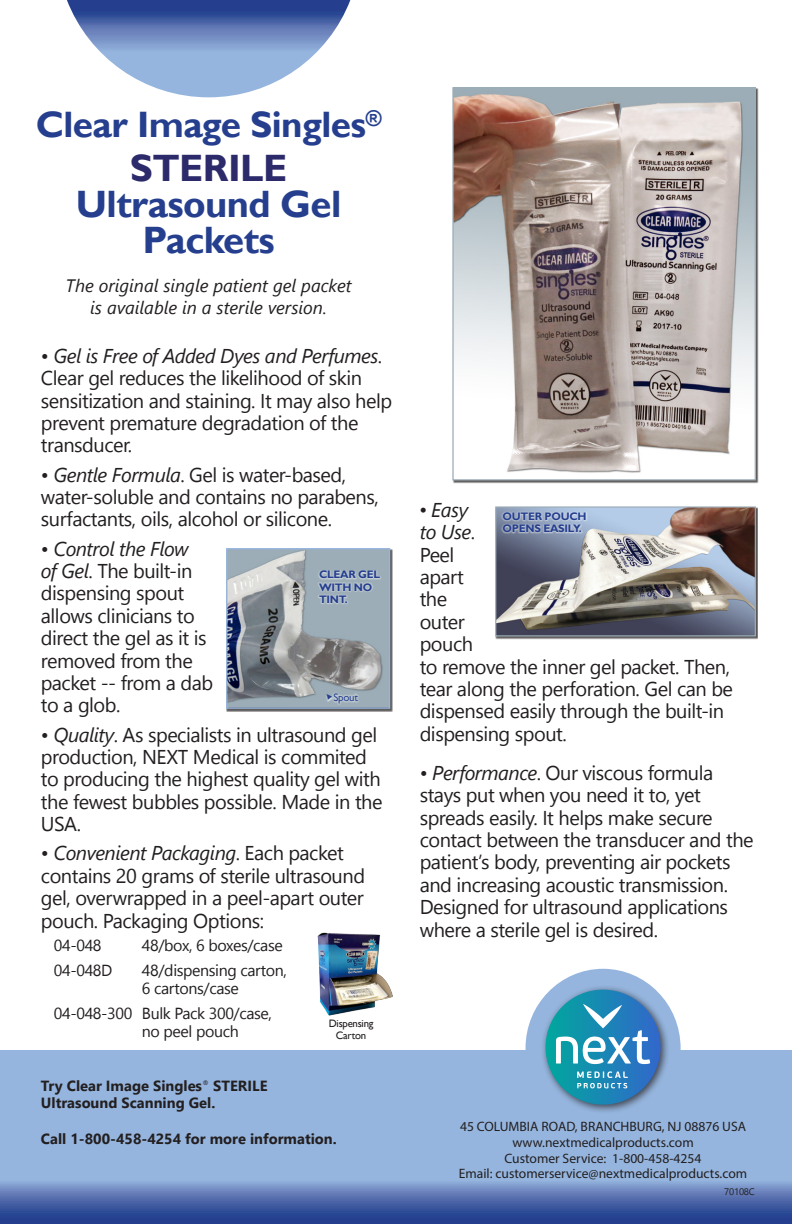
<style>
.page{position:relative;width:792px;height:1224px;background:#fff}
.page>*{position:absolute;margin:0;border:0;box-sizing:border-box;transform-origin:0 0}
.t1{font:700 38.2px "Gill Sans";letter-spacing:-.015em;color:#253f8e}
.t2{font:700 38.2px "Gill Sans";letter-spacing:-.015em;color:#2c2a6a}
.t3{font:700 36.8px "Gill Sans";letter-spacing:-.015em;color:#253f8e}
.t4{font:20px/22.4px "Segoe UI";letter-spacing:-.025em;color:#231f20}
.t5{font:italic 18px "Segoe UI";color:#231f20}
.t6{font:16px "Segoe UI";letter-spacing:-.025em;color:#231f20}
.t7{font:700 14.8px "Segoe UI";color:#231f20}
.t8{font:13.6px "Myriad Pro";color:#231f20}
.t9{font:700 10.8px/12.2px "Gill Sans";letter-spacing:-.025em;color:#253f8e}
.t10{font:10.8px/12px "Gill Sans";letter-spacing:-.025em;color:#231f20;text-align:center}
.t11{font:10.8px "Gill Sans";letter-spacing:-.025em;color:#253f8e}
.t12{font:9.6px "Segoe UI";letter-spacing:-.02em;color:#231f20}
.s1{font-style:italic}
.s2{font-family:"Gill Sans"}
</style>
<div class="page">
<div style="left:526px;top:969px;width:155px;height:158px;background:#95b5de;border-radius:50%"></div>
<svg style="left:67px;top:0;width:283px;height:97px"></svg>
<svg style="left:0;top:1050px;width:792px;height:174px;background:#82a0d0"></svg>
<img style="left:454px;top:89px;width:300px;height:384px">
<div style="left:452px;top:87px;width:304px;height:394px;border:1px solid #9badb7"></div>
<div style="left:495px;top:507px;width:263px;height:133px;background:#231f20;opacity:.75"></div>
<img style="left:497px;top:508px;width:257px;height:126px">
<div style="left:495px;top:506px;width:261px;height:130px;border:1px solid #9badb7"></div>
<svg style="left:501px;top:511px;width:87px;height:23px;background:#afbccf"></svg>
<div style="left:541px;top:985px;width:129px;height:129px;background:#231f20;opacity:.75"></div>
<svg style="left:546px;top:990px;width:115px;height:115px;background:#1b85b2"></svg>
<svg style="left:556px;top:1004px;width:94px;height:84px;background:#499fc3"></svg>
<div style="left:227px;top:549px;width:166px;height:163px;background:#231f20;opacity:.75"></div>
<img style="left:228px;top:550px;width:160px;height:157px">
<div style="left:226px;top:548px;width:164px;height:161px;border:1px solid #95b5de"></div>
<svg style="left:317px;top:570px;width:65px;height:34px;background:#b1bec6"></svg>
<svg style="left:332px;top:692px;width:28px;height:13px"></svg>
<img style="left:317px;top:932px;width:76px;height:84px">
<svg style="left:322px;top:690px;width:12px;height:13px"></svg>
<p class="t3" style="left:36px;top:102px;width:347px">Clear Image Singles<sup>®</sup></p>
<p class="t2" style="left:130px;top:145px;width:159px">STERILE</p>
<p class="t1" style="left:76px;top:181px;width:267px">Ultrasound Gel</p>
<p class="t1" style="left:142px;top:217px;width:134px">Packets</p>
<p class="t5" style="left:66px;top:273px;width:288px">The original single patient gel packet</p>
<p class="t5" style="left:90px;top:295px;width:238px">is available in a sterile version.</p>
<p class="t4" style="left:41px;top:344px;width:353px">• <span class="s1">Gel is Free of Added Dyes and Perfumes</span>.<br>Clear gel reduces the likelihood of skin sensitization and staining. It may also help prevent premature degradation of the transducer.</p>
<p class="t4" style="left:41px;top:463px;width:339px">• <span class="s1">Gentle Formula</span>. Gel is water-based, water-soluble and contains no parabens, surfactants, oils, alcohol or silicone.</p>
<p class="t4" style="left:41px;top:537px;width:174px">• <span class="s1">Control the Flow<br>of Gel</span>. The built-in dispensing spout allows clinicians to direct the gel as it is removed from the packet -- from a dab to a glob.</p>
<p class="t4" style="left:41px;top:723px;width:343px">• <span class="s1">Quality</span>. As specialists in ultrasound gel production, NEXT Medical is commited to producing the highest quality gel with the fewest bubbles possible. Made in the USA.</p>
<p class="t4" style="left:41px;top:842px;width:326px">• <span class="s1">Convenient Packaging</span>. Each packet contains 20 grams of sterile ultrasound gel, overwrapped in a peel-apart outer pouch. Packaging Options:</p>
<p class="t9" style="left:319px;top:569px;width:63px">CLEAR GEL<br>WITH NO<br>TINT.</p>
<p class="t11" style="left:334px;top:691px;width:26px">Spout</p>
<p class="t6" style="left:54px;top:932px;width:49px">04-048</p>
<p class="t6" style="left:142px;top:932px;width:142px">48/box, 6 boxes/case</p>
<p class="t6" style="left:54px;top:957px;width:60px">04-048D</p>
<p class="t6" style="left:142px;top:957px;width:147px">48/dispensing carton,</p>
<p class="t6" style="left:142px;top:975px;width:99px">6 cartons/case</p>
<p class="t6" style="left:54px;top:1000px;width:220px">04-048-300 Bulk Pack 300/case,</p>
<p class="t6" style="left:142px;top:1018px;width:98px">no peel pouch</p>
<p class="t10" style="left:329px;top:1017px;width:46px">Dispensing<br>Carton</p>
<p class="t7" style="left:41px;top:1074px;width:228px">Try Clear Image Singles<sup>®</sup> STERILE</p>
<p class="t7" style="left:41px;top:1091px;width:176px">Ultrasound Scanning Gel.</p>
<p class="t7" style="left:41px;top:1127px;width:297px">Call 1-800-458-4254 for more information.</p>
<p class="t4" style="left:420px;top:498px;width:315px"><span class="s2">•</span> <span class="s1">Easy<br>to Use</span>.<br>Peel<br>apart<br>the<br>outer<br>pouch<br>to remove the inner gel packet. Then, tear along the perforation. Gel can be dispensed easily through the built-in dispensing spout.</p>
<p class="t9" style="left:503px;top:511px;width:86px">OUTER POUCH</p>
<p class="t9" style="left:503px;top:523px;width:81px">OPENS EASILY.</p>
<p class="t4" style="left:420px;top:761px;width:335px">• <span class="s1">Performance</span>. Our viscous formula stays put when you need it to, yet spreads easily. It helps make secure contact between the transducer and the patient’s body, preventing air pockets and increasing acoustic transmission.<br>Designed for ultrasound applications where a sterile gel is desired.</p>
<p class="t8" style="left:460px;top:1118px;width:287px">45 COLUMBIA ROAD, BRANCHBURG, NJ 08876 USA</p>
<p class="t8" style="left:512px;top:1134px;width:183px">www.nextmedicalproducts.com</p>
<p class="t8" style="left:505px;top:1150px;width:198px">Customer Service: 1-800-458-4254</p>
<p class="t8" style="left:459px;top:1165px;width:290px">Email: customerservice@nextmedicalproducts.com</p>
<p class="t12" style="left:724px;top:1184px;width:32px">70108C</p>
</div>
